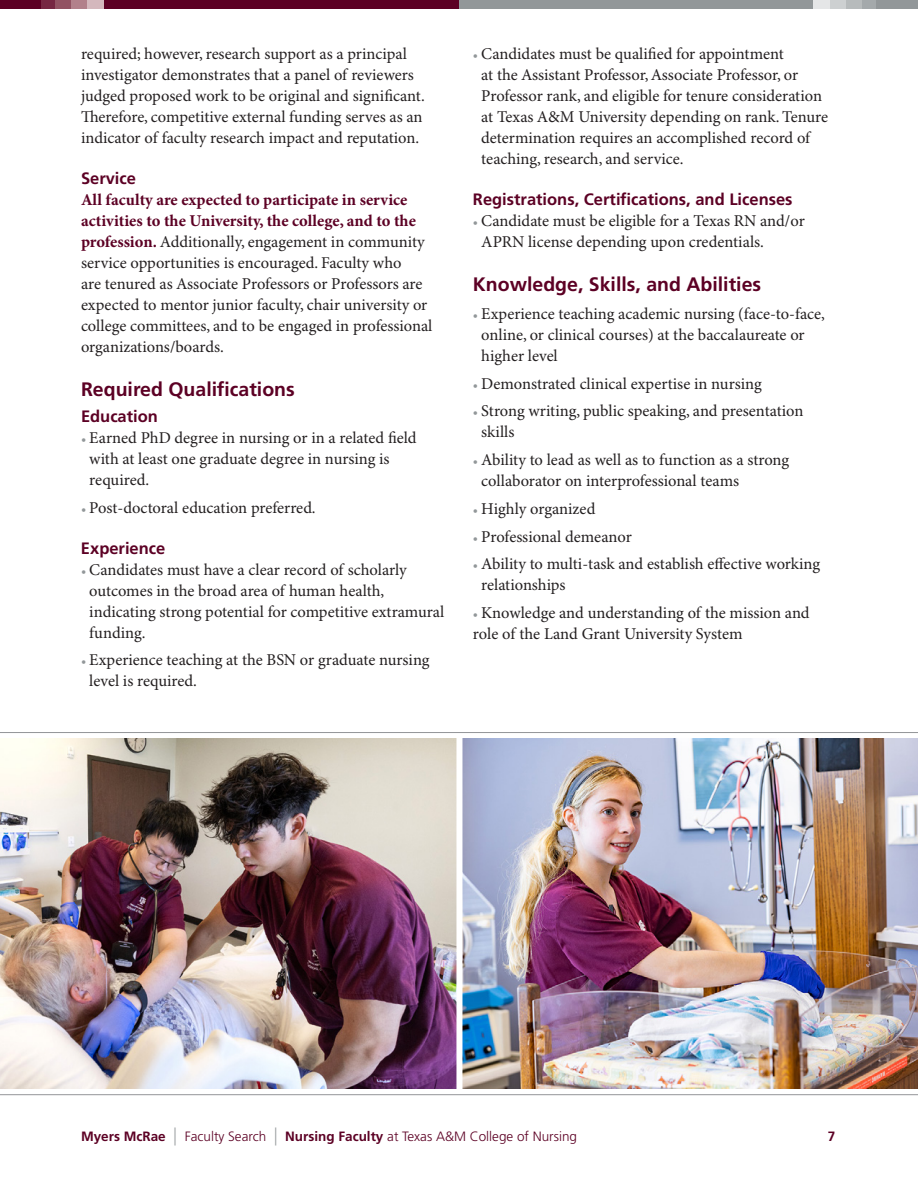
<style>
.page{position:relative;width:918px;height:1188px;background:#fff}
.page>*{position:absolute;margin:0;border:0;box-sizing:border-box;transform-origin:0 0}
.t1{font:700 19.5px "Frutiger LT Pro";color:#5c0024}
.t2{font:16.5px/21px "Minion Pro";color:#231f20}
.t3{font:700 16.5px "Frutiger LT Pro";color:#5c0024}
.t4{font:300 13.5px "Frutiger LT Pro";color:#5c0024}
.t5{font:700 13.5px "Frutiger LT Pro";color:#5c0024}
.s1{font-weight:700;color:#5c0024}
.s2{font-size:13.5px;color:#929799}
.s3{font-weight:700}
.s4{font-stretch:condensed;font-size:18px;color:#929799}
</style>
<div class="page">
<div style="left:0;top:0;width:783px;height:9px;background:#5c0024"></div>
<div style="left:41px;top:0;width:61px;height:9px;background:#762742"></div>
<div style="left:56px;top:0;width:16px;height:9px;background:#925363"></div>
<div style="left:72px;top:0;width:16px;height:9px;background:#b2818b"></div>
<div style="left:88px;top:0;width:16px;height:9px;background:#d4b8bd"></div>
<div style="left:459px;top:0;width:459px;height:9px;background:#929799"></div>
<div style="left:815px;top:0;width:61px;height:9px;background:#a4a9ab"></div>
<div style="left:845px;top:0;width:16px;height:9px;background:#b7bbbc"></div>
<div style="left:829px;top:0;width:16px;height:9px;background:#cdd0d1"></div>
<div style="left:813px;top:0;width:16px;height:9px;background:#e5e6e7"></div>
<svg style="left:0;top:732px;width:918px;height:363px"></svg>
<img style="left:0;top:739px;width:918px;height:350px">
<div style="left:456px;top:738px;width:6px;height:351px;background:#fff"></div>
<p class="t2" style="left:81px;top:44px;width:345px">required; however, research support as a principal investigator demonstrates that a panel of reviewers judged proposed work to be original and significant.<br>Therefore, competitive external funding serves as an indicator of faculty research impact and reputation.</p>
<p class="t3" style="left:81px;top:168px;width:57px">Service</p>
<p class="t2" style="left:81px;top:190px;width:353px"><span class="s1">All faculty are expected to participate in service activities to the University, the college, and to the profession.</span> Additionally, engagement in community service opportunities is encouraged. Faculty who<br>are tenured as Associate Professors or Professors are expected to mentor junior faculty, chair university or college committees, and to be engaged in professional organizations/boards.</p>
<p class="t1" style="left:81px;top:378px;width:215px">Required Qualifications</p>
<p class="t3" style="left:81px;top:407px;width:79px">Education</p>
<p class="t2" style="left:89px;top:428px;width:329px;text-indent:-8px"><span class="s2">•</span> Earned PhD degree in nursing or in a related field with at least one graduate degree in nursing is required.</p>
<p class="t2" style="left:81px;top:498px;width:236px"><span class="s2">•</span> Post-doctoral education preferred.</p>
<p class="t3" style="left:81px;top:538px;width:86px">Experience</p>
<p class="t2" style="left:89px;top:560px;width:357px;text-indent:-8px"><span class="s2">•</span> Candidates must have a clear record of scholarly outcomes in the broad area of human health, indicating strong potential for competitive extramural funding.</p>
<p class="t2" style="left:89px;top:650px;width:342px;text-indent:-8px"><span class="s2">•</span> Experience teaching at the BSN or graduate nursing level is required.</p>
<p class="t2" style="left:481px;top:44px;width:348px;text-indent:-8px"><span class="s2">•</span> Candidates must be qualified for appointment<br>at the Assistant Professor, Associate Professor, or Professor rank, and eligible for tenure consideration at Texas A&amp;M University depending on rank. Tenure determination requires an accomplished record of teaching, research, and service.</p>
<p class="t3" style="left:473px;top:189px;width:321px">Registrations, Certifications, and Licenses</p>
<p class="t2" style="left:481px;top:211px;width:325px;text-indent:-8px"><span class="s2">•</span> Candidate must be eligible for a Texas RN and/or<br>APRN license depending upon credentials.</p>
<p class="t1" style="left:473px;top:273px;width:290px">Knowledge, Skills, and Abilities</p>
<p class="t2" style="left:481px;top:304px;width:345px;text-indent:-8px"><span class="s2">•</span> Experience teaching academic nursing (face-to-face, online, or clinical courses) at the baccalaureate or higher level</p>
<p class="t2" style="left:473px;top:374px;width:290px"><span class="s2">•</span> Demonstrated clinical expertise in nursing</p>
<p class="t2" style="left:481px;top:401px;width:324px;text-indent:-8px"><span class="s2">•</span> Strong writing, public speaking, and presentation skills</p>
<p class="t2" style="left:481px;top:450px;width:309px;text-indent:-8px"><span class="s2">•</span> Ability to lead as well as to function as a strong collaborator on interprofessional teams</p>
<p class="t2" style="left:473px;top:499px;width:124px"><span class="s2">•</span> Highly organized</p>
<p class="t2" style="left:473px;top:527px;width:160px"><span class="s2">•</span> Professional demeanor</p>
<p class="t2" style="left:481px;top:554px;width:340px;text-indent:-8px"><span class="s2">•</span> Ability to multi-task and establish effective working relationships</p>
<p class="t2" style="left:473px;top:603px;width:338px"><span class="s2">•</span> Knowledge and understanding of the mission and role of the Land Grant University System</p>
<p class="t4" style="left:81px;top:1128px;width:498px"><span class="s3">Myers McRae</span> <span class="s4">|</span> Faculty Search <span class="s4">|</span> <span class="s3">Nursing Faculty</span> at Texas A&amp;M College of Nursing</p>
<p class="t5" style="left:828px;top:1128px;width:9px">7</p>
</div>
